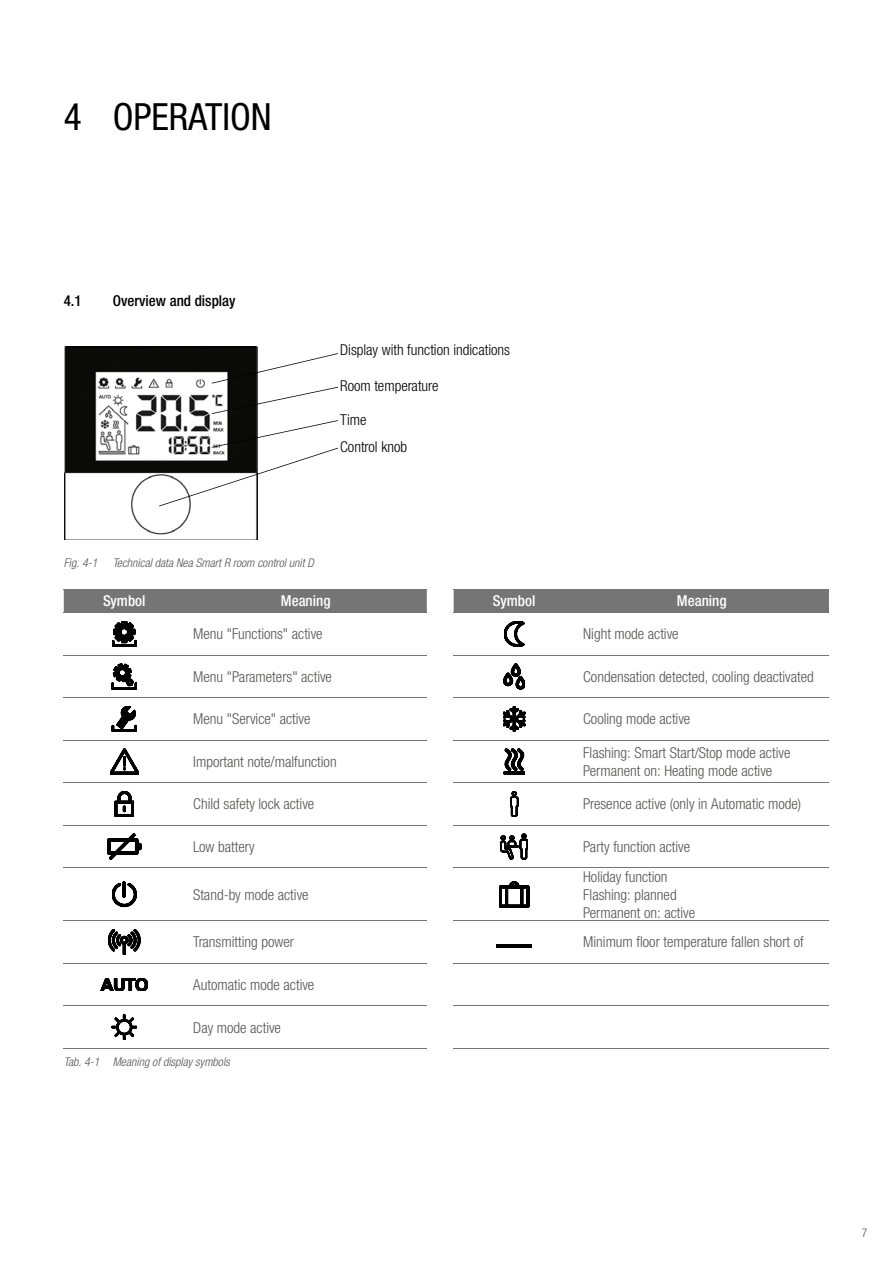
<style>
.page{position:relative;width:893px;height:1263px;background:#fff}
.page>*{position:absolute;margin:0;border:0;box-sizing:border-box;transform-origin:0 0}
.t1{font:condensed 37.5px "Helvetica Neue LTW1 G";color:#000}
.t2{font:300 condensed 15px/18px "Helvetica Neue LTW1 G";color:#545453}
.t3{font:300 condensed 15px/27.6px "Helvetica Neue LTW1 G";color:#000}
.t4{font:500 condensed 15px "Helvetica Neue LTW1 G";color:#fff}
.t5{font:500 condensed 15px "Helvetica Neue LTW1 G";color:#000}
.t6{font:italic 300 condensed 12px "Helvetica Neue LTW1 G";color:#545453}
.t7{font:300 condensed 12px "Helvetica Neue LTW1 G";color:#545453}
</style>
<div class="page">
<img style="left:65px;top:347px;width:192px;height:193px">
<svg style="left:212px;top:353px;width:126px;height:61px"></svg>
<svg style="left:159px;top:420px;width:179px;height:86px"></svg>
<div style="left:64px;top:589px;width:765px;height:24px;background:#757575"></div>
<hr style="left:454px;top:589px;width:121px;height:1px;background:#757575">
<hr style="left:575px;top:589px;width:254px;height:1px;background:#757575">
<hr style="left:64px;top:589px;width:121px;height:1px;background:#757575">
<hr style="left:185px;top:589px;width:242px;height:1px;background:#757575">
<hr style="left:64px;top:612px;width:121px;height:1px;background:#757575">
<hr style="left:185px;top:612px;width:242px;height:1px;background:#757575">
<hr style="left:64px;top:655px;width:121px;height:1px;background:#757575">
<hr style="left:185px;top:655px;width:242px;height:1px;background:#757575">
<hr style="left:64px;top:697px;width:121px;height:1px;background:#757575">
<hr style="left:185px;top:697px;width:242px;height:1px;background:#757575">
<hr style="left:64px;top:740px;width:121px;height:1px;background:#757575">
<hr style="left:185px;top:740px;width:242px;height:1px;background:#757575">
<hr style="left:64px;top:782px;width:121px;height:1px;background:#757575">
<hr style="left:185px;top:782px;width:242px;height:1px;background:#757575">
<hr style="left:64px;top:825px;width:121px;height:1px;background:#757575">
<hr style="left:185px;top:825px;width:242px;height:1px;background:#757575">
<hr style="left:64px;top:868px;width:121px;height:1px;background:#757575">
<hr style="left:185px;top:868px;width:242px;height:1px;background:#757575">
<hr style="left:64px;top:921px;width:121px;height:1px;background:#757575">
<hr style="left:185px;top:921px;width:242px;height:1px;background:#757575">
<hr style="left:64px;top:963px;width:121px;height:1px;background:#757575">
<hr style="left:185px;top:963px;width:242px;height:1px;background:#757575">
<hr style="left:64px;top:1006px;width:121px;height:1px;background:#757575">
<hr style="left:185px;top:1006px;width:242px;height:1px;background:#757575">
<hr style="left:64px;top:1048px;width:121px;height:1px;background:#757575">
<hr style="left:185px;top:1048px;width:242px;height:1px;background:#757575">
<hr style="left:454px;top:655px;width:121px;height:1px;background:#757575">
<hr style="left:575px;top:655px;width:254px;height:1px;background:#757575">
<hr style="left:454px;top:697px;width:121px;height:1px;background:#757575">
<hr style="left:575px;top:697px;width:254px;height:1px;background:#757575">
<hr style="left:454px;top:740px;width:121px;height:1px;background:#757575">
<hr style="left:575px;top:740px;width:254px;height:1px;background:#757575">
<hr style="left:454px;top:782px;width:121px;height:1px;background:#757575">
<hr style="left:575px;top:782px;width:254px;height:1px;background:#757575">
<hr style="left:454px;top:825px;width:121px;height:1px;background:#757575">
<hr style="left:575px;top:825px;width:254px;height:1px;background:#757575">
<hr style="left:454px;top:868px;width:121px;height:1px;background:#757575">
<hr style="left:575px;top:868px;width:254px;height:1px;background:#757575">
<hr style="left:454px;top:921px;width:121px;height:1px;background:#757575">
<hr style="left:575px;top:921px;width:254px;height:1px;background:#757575">
<hr style="left:454px;top:963px;width:121px;height:1px;background:#757575">
<hr style="left:575px;top:963px;width:254px;height:1px;background:#757575">
<hr style="left:454px;top:1006px;width:121px;height:1px;background:#757575">
<hr style="left:575px;top:1006px;width:254px;height:1px;background:#757575">
<hr style="left:454px;top:1048px;width:121px;height:1px;background:#757575">
<hr style="left:575px;top:1048px;width:254px;height:1px;background:#757575">
<hr style="left:454px;top:612px;width:121px;height:1px;background:#757575">
<hr style="left:575px;top:612px;width:254px;height:1px;background:#757575">
<svg style="left:112px;top:621px;width:24px;height:26px"></svg>
<svg style="left:504px;top:621px;width:20px;height:26px"></svg>
<svg style="left:112px;top:664px;width:25px;height:25px"></svg>
<svg style="left:503px;top:664px;width:22px;height:25px"></svg>
<svg style="left:112px;top:706px;width:25px;height:26px"></svg>
<svg style="left:503px;top:706px;width:22px;height:26px"></svg>
<svg style="left:110px;top:749px;width:29px;height:25px"></svg>
<svg style="left:504px;top:749px;width:21px;height:22px"></svg>
<hr style="left:504px;top:772px;width:21px;height:2px;background:#000">
<svg style="left:115px;top:791px;width:19px;height:26px"></svg>
<svg style="left:510px;top:791px;width:8px;height:26px"></svg>
<svg style="left:108px;top:834px;width:33px;height:25px"></svg>
<svg style="left:500px;top:834px;width:28px;height:25px"></svg>
<svg style="left:112px;top:882px;width:24px;height:25px"></svg>
<svg style="left:499px;top:882px;width:30px;height:25px"></svg>
<svg style="left:108px;top:929px;width:32px;height:26px"></svg>
<hr style="left:497px;top:944px;width:35px;height:3px;background:#000">
<svg style="left:101px;top:978px;width:47px;height:13px"></svg>
<svg style="left:112px;top:1014px;width:25px;height:26px"></svg>
<h1 class="t1" style="left:64px;top:95px;width:210px">4 OPERATION</h1>
<p class="t5" style="left:64px;top:291px;width:19px">4.1</p>
<p class="t5" style="left:113px;top:291px;width:124px">Overview and display</p>
<p class="t3" style="left:340px;top:336px;width:171px">Display with function indications</p>
<p class="t3" style="left:340px;top:372px;width:100px">Room temperature</p>
<p class="t3" style="left:340px;top:406px;width:68px">Time<br>Control knob</p>
<p class="t6" style="left:64px;top:556px;width:252px">Fig. 4-1 Technical data Nea Smart R room control unit D</p>
<p class="t4" style="left:103px;top:592px;width:44px">Symbol</p>
<p class="t4" style="left:281px;top:592px;width:51px">Meaning</p>
<p class="t4" style="left:493px;top:592px;width:44px">Symbol</p>
<p class="t4" style="left:677px;top:592px;width:51px">Meaning</p>
<p class="t2" style="left:193px;top:625px;width:131px">Menu "Functions" active</p>
<p class="t2" style="left:583px;top:625px;width:97px">Night mode active</p>
<p class="t2" style="left:193px;top:668px;width:140px">Menu "Parameters" active</p>
<p class="t2" style="left:583px;top:668px;width:232px">Condensation detected, cooling deactivated</p>
<p class="t2" style="left:193px;top:710px;width:119px">Menu "Service" active</p>
<p class="t2" style="left:583px;top:710px;width:109px">Cooling mode active</p>
<p class="t2" style="left:193px;top:753px;width:145px">Important note/malfunction</p>
<p class="t2" style="left:583px;top:744px;width:209px">Flashing: Smart Start/Stop mode active<br>Permanent on: Heating mode active</p>
<p class="t2" style="left:193px;top:795px;width:122px">Child safety lock active</p>
<p class="t2" style="left:583px;top:795px;width:219px">Presence active (only in Automatic mode)</p>
<p class="t2" style="left:193px;top:838px;width:63px">Low battery</p>
<p class="t2" style="left:583px;top:838px;width:109px">Party function active</p>
<p class="t2" style="left:193px;top:885px;width:117px">Stand-by mode active</p>
<p class="t2" style="left:583px;top:867px;width:113px">Holiday function<br>Flashing: planned<br>Permanent on: active</p>
<p class="t2" style="left:193px;top:933px;width:102px">Transmitting power</p>
<p class="t2" style="left:583px;top:933px;width:222px">Minimum floor temperature fallen short of</p>
<p class="t2" style="left:193px;top:976px;width:123px">Automatic mode active</p>
<p class="t2" style="left:193px;top:1018px;width:89px">Day mode active</p>
<p class="t6" style="left:64px;top:1055px;width:168px">Tab. 4-1 Meaning of display symbols</p>
<p class="t7" style="left:862px;top:1226px;width:7px">7</p>
</div>
